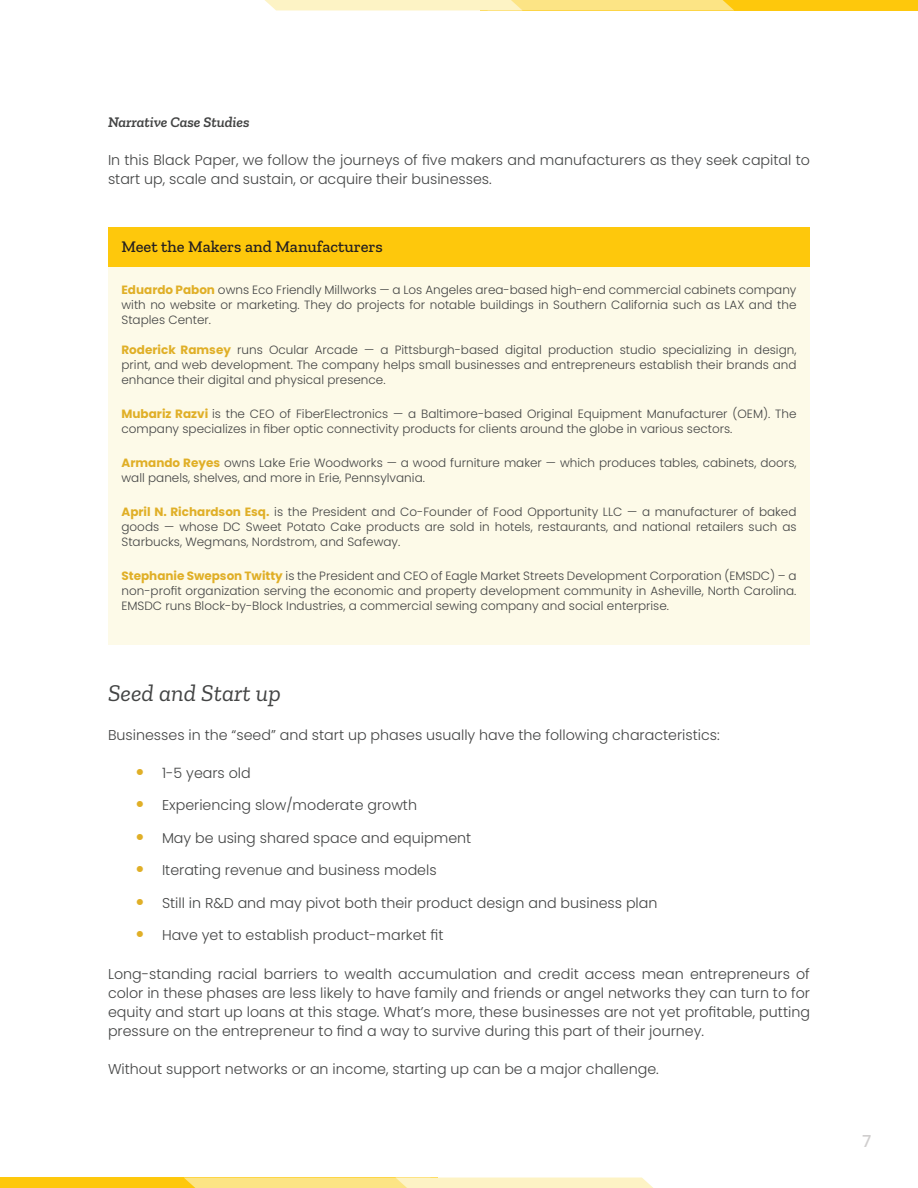
<style>
.page{position:relative;width:918px;height:1188px;background:#fff}
.page>*{position:absolute;margin:0;border:0;box-sizing:border-box;transform-origin:0 0}
.t1{font:italic 24px "Zilla Slab";color:#434444}
.t2{font:500 16.5px "Zilla Slab";color:#231f20}
.t3{font:500 16.5px "Poppins";color:#d0cece}
.t4{font:italic 600 15px "Zilla Slab";color:#434444}
.t5{font:300 14.25px/19px "Poppins";color:#434444}
.t6{font:300 12px/15px "Poppins";color:#434444;text-align:justify}
.s1{font-weight:700;color:#e0af27}
.s2{font-weight:900;font-size:18px;color:#e0af27}
</style>
<div class="page">
<div style="left:108px;top:227px;width:702px;height:40px;background:#fec80c"></div>
<div style="left:108px;top:267px;width:702px;height:378px;background:#fdfae8"></div>
<div style="left:0;top:1178px;width:437px;height:10px;background:#fec80c"></div>
<svg style="left:184px;top:1178px;width:469px;height:10px;background:#fceba6"></svg>
<div style="left:481px;top:0;width:437px;height:10px;background:#fec80c"></div>
<svg style="left:265px;top:0;width:469px;height:10px;background:#fceba6"></svg>
<p class="t4" style="left:108px;top:113px;width:143px">Narrative Case Studies</p>
<p class="t5" style="left:108px;top:151px;width:704px">In this Black Paper, we follow the journeys of five makers and manufacturers as they seek capital to start up, scale and sustain, or acquire their businesses.</p>
<h2 class="t2" style="left:122px;top:237px;width:263px">Meet the Makers and Manufacturers</h2>
<p class="t6" style="left:122px;top:282px;width:677px"><span class="s1">Eduardo Pabon</span> owns Eco Friendly Millworks — a Los Angeles area-based high-end commercial cabinets company with no website or marketing. They do projects for notable buildings in Southern California such as LAX and the Staples Center.</p>
<p class="t6" style="left:122px;top:342px;width:677px"><span class="s1">Roderick Ramsey</span> runs Ocular Arcade — a Pittsburgh-based digital production studio specializing in design, print, and web development. The company helps small businesses and entrepreneurs establish their brands and enhance their digital and physical presence.</p>
<p class="t6" style="left:122px;top:407px;width:677px"><span class="s1">Mubariz Razvi</span> is the CEO of FiberElectronics — a Baltimore-based Original Equipment Manufacturer (OEM). The company specializes in fiber optic connectivity products for clients around the globe in various sectors.</p>
<p class="t6" style="left:122px;top:456px;width:677px"><span class="s1">Armando Reyes</span> owns Lake Erie Woodworks — a wood furniture maker — which produces tables, cabinets, doors, wall panels, shelves, and more in Erie, Pennsylvania.</p>
<p class="t6" style="left:122px;top:505px;width:677px"><span class="s1">April N. Richardson Esq.</span> is the President and Co-Founder of Food Opportunity LLC — a manufacturer of baked goods — whose DC Sweet Potato Cake products are sold in hotels, restaurants, and national retailers such as Starbucks, Wegmans, Nordstrom, and Safeway.</p>
<p class="t6" style="left:122px;top:569px;width:677px"><span class="s1">Stephanie Swepson Twitty</span> is the President and CEO of Eagle Market Streets Development Corporation (EMSDC) – a non-profit organization serving the economic and property development community in Asheville, North Carolina.<br>EMSDC runs Block-by-Block Industries, a commercial sewing company and social enterprise.</p>
<h1 class="t1" style="left:108px;top:680px;width:174px">Seed and Start up</h1>
<p class="t5" style="left:108px;top:725px;width:613px">Businesses in the “seed” and start up phases usually have the following characteristics:</p>
<p class="t5" style="left:135px;top:763px;width:117px"><span class="s2">•</span> 1-5 years old</p>
<p class="t5" style="left:135px;top:796px;width:284px"><span class="s2">•</span> Experiencing slow/moderate growth</p>
<p class="t5" style="left:135px;top:828px;width:338px"><span class="s2">•</span> May be using shared space and equipment</p>
<p class="t5" style="left:135px;top:861px;width:303px"><span class="s2">•</span> Iterating revenue and business models</p>
<p class="t5" style="left:135px;top:893px;width:524px"><span class="s2">•</span> Still in R&amp;D and may pivot both their product design and business plan</p>
<p class="t5" style="left:135px;top:926px;width:310px"><span class="s2">•</span> Have yet to establish product-market fit</p>
<p class="t5" style="left:108px;top:964px;width:704px;text-align:justify">Long-standing racial barriers to wealth accumulation and credit access mean entrepreneurs of color in these phases are less likely to have family and friends or angel networks they can turn to for equity and start up loans at this stage. What’s more, these businesses are not yet profitable, putting pressure on the entrepreneur to find a way to survive during this part of their journey.</p>
<p class="t5" style="left:108px;top:1059px;width:552px">Without support networks or an income, starting up can be a major challenge.</p>
<h2 class="t3" style="left:862px;top:1131px;width:11px">7</h2>
</div>
